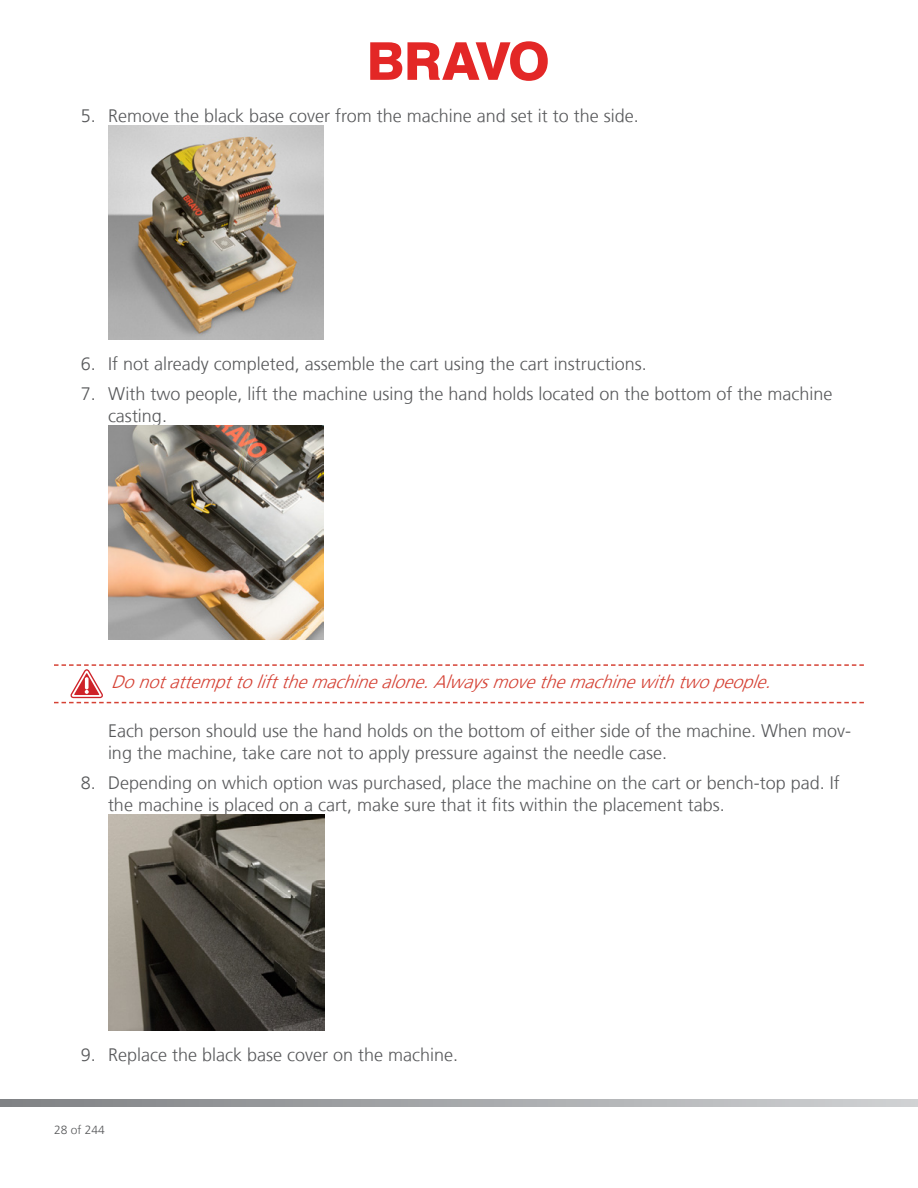
<style>
.page{position:relative;width:918px;height:1188px;background:#fff}
.page>*{position:absolute;margin:0;border:0;box-sizing:border-box;transform-origin:0 0}
.t1{font:300 18px/21.6px "Frutiger";color:#58595b}
.t2{font:italic 300 18px "Frutiger";color:#d54134}
.t3{font:300 12px "Frutiger";color:#58595b}
.s1{color:#fff}
</style>
<div class="page">
<svg style="left:1px;top:1099px;width:917px;height:8px"></svg>
<svg style="left:370px;top:41px;width:178px;height:40px"></svg>
<svg style="left:54px;top:664px;width:810px;height:2px"></svg>
<svg style="left:54px;top:702px;width:810px;height:1px"></svg>
<img style="left:108px;top:125px;width:216px;height:214px">
<img style="left:108px;top:426px;width:216px;height:214px">
<img style="left:108px;top:814px;width:216px;height:216px">
<p class="t1" style="left:81px;top:104px;width:559px">5. Remove the black base cover from the machine and set it to the side.</p>
<p class="t1" style="left:81px;top:353px;width:567px">6. If not already completed, assemble the cart using the cart instructions.</p>
<p class="t1" style="left:108px;top:383px;width:726px;text-indent:-27px">7. With two people, lift the machine using the hand holds located on the bottom of the machine casting.</p>
<p class="t2" style="left:70px;top:672px;width:708px"><span class="s1">•</span> Donotattempttoliftthemachinealone.Alwaysmovethemachinewithtwopeople.</p>
<p class="t1" style="left:108px;top:720px;width:745px">Each person should use the hand holds on the bottom of either side of the machine. When mov&shy;ing the machine, take care not to apply pressure against the needle case.</p>
<p class="t1" style="left:108px;top:772px;width:733px;text-indent:-27px">8. Depending on which option was purchased, place the machine on the cart or bench-top pad. If the machine is placed on a cart, make sure that it fits within the placement tabs.</p>
<p class="t1" style="left:81px;top:1044px;width:379px">9. Replace the black base cover on the machine.</p>
<p class="t3" style="left:54px;top:1123px;width:52px">28 of 244</p>
</div>
